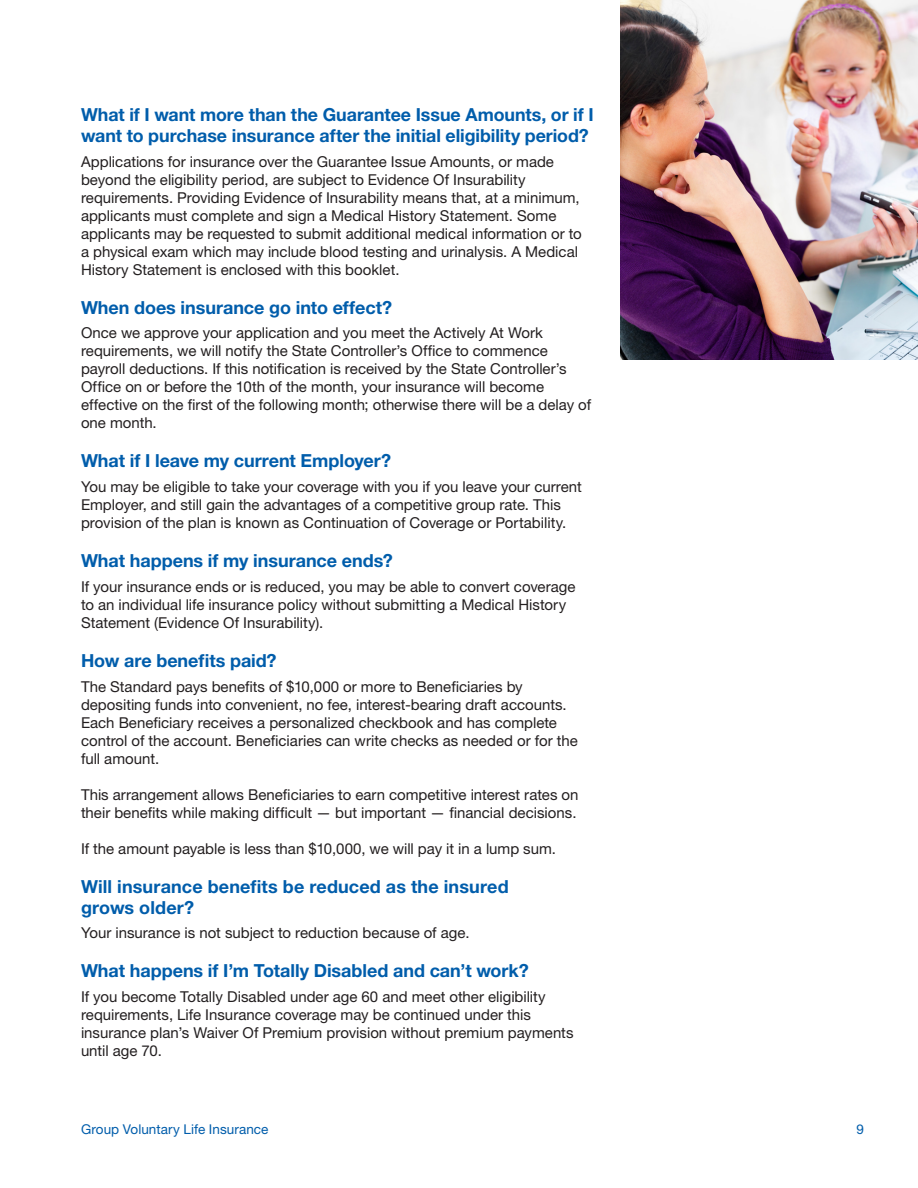
<style>
.page{position:relative;width:918px;height:1188px;background:#fff}
.page>*{position:absolute;margin:0;border:0;box-sizing:border-box;transform-origin:0 0}
.t1{font:700 18px/21px "Helvetica Neue LT Std";color:#015dab}
.t2{font:15px/18px "Helvetica Neue LT Std";color:#231f20}
.t3{font:13.5px "Helvetica Neue LT Std";letter-spacing:.005em;color:#015dab}
</style>
<div class="page">
<img style="left:621px;top:0;width:297px;height:360px">
<h3 class="t1" style="left:81px;top:104px;width:514px">What if I want more than the Guarantee Issue Amounts, or if I want to purchase insurance after the initial eligibility period?</h3>
<p class="t2" style="left:81px;top:152px;width:502px">Applications for insurance over the Guarantee Issue Amounts, or made beyond the eligibility period, are subject to Evidence Of Insurability requirements. Providing Evidence of Insurability means that, at a minimum, applicants must complete and sign a Medical History Statement. Some applicants may be requested to submit additional medical information or to a physical exam which may include blood testing and urinalysis. A Medical History Statement is enclosed with this booklet.</p>
<h3 class="t1" style="left:81px;top:296px;width:313px">When does insurance go into effect?</h3>
<p class="t2" style="left:81px;top:324px;width:512px">Once we approve your application and you meet the Actively At Work requirements, we will notify the State Controller’s Office to commence payroll deductions. If this notification is received by the State Controller’s Office on or before the 10th of the month, your insurance will become effective on the first of the following month; otherwise there will be a delay of one month.</p>
<h3 class="t1" style="left:81px;top:450px;width:312px">What if I leave my current Employer?</h3>
<p class="t2" style="left:81px;top:478px;width:502px">You may be eligible to take your coverage with you if you leave your current<br>Employer, and still gain the advantages of a competitive group rate. This provision of the plan is known as Continuation of Coverage or Portability.</p>
<h3 class="t1" style="left:81px;top:550px;width:313px">What happens if my insurance ends?</h3>
<p class="t2" style="left:81px;top:577px;width:496px">If your insurance ends or is reduced, you may be able to convert coverage to an individual life insurance policy without submitting a Medical History<br>Statement (Evidence Of Insurability).</p>
<h3 class="t1" style="left:81px;top:650px;width:197px">How are benefits paid?</h3>
<p class="t2" style="left:81px;top:677px;width:498px">The Standard pays benefits of $10,000 or more to Beneficiaries by depositing funds into convenient, no fee, interest-bearing draft accounts.<br>Each Beneficiary receives a personalized checkbook and has complete control of the account. Beneficiaries can write checks as needed or for the full amount.</p>
<p class="t2" style="left:81px;top:785px;width:499px">This arrangement allows Beneficiaries to earn competitive interest rates on their benefits while making difficult — but important — financial decisions.</p>
<p class="t2" style="left:81px;top:839px;width:476px">If the amount payable is less than $10,000, we will pay it in a lump sum.</p>
<h3 class="t1" style="left:81px;top:875px;width:429px">Will insurance benefits be reduced as the insured grows older?</h3>
<p class="t2" style="left:81px;top:924px;width:390px">Your insurance is not subject to reduction because of age.</p>
<h3 class="t1" style="left:81px;top:960px;width:449px">What happens if I’m Totally Disabled and can’t work?</h3>
<p class="t2" style="left:81px;top:988px;width:494px">If you become Totally Disabled under age 60 and meet other eligibility requirements, Life Insurance coverage may be continued under this insurance plan’s Waiver Of Premium provision without premium payments until age 70.</p>
<p class="t3" style="left:81px;top:1121px;width:189px">Group Voluntary Life Insurance</p>
<p class="t3" style="left:856px;top:1121px;width:9px">9</p>
</div>
